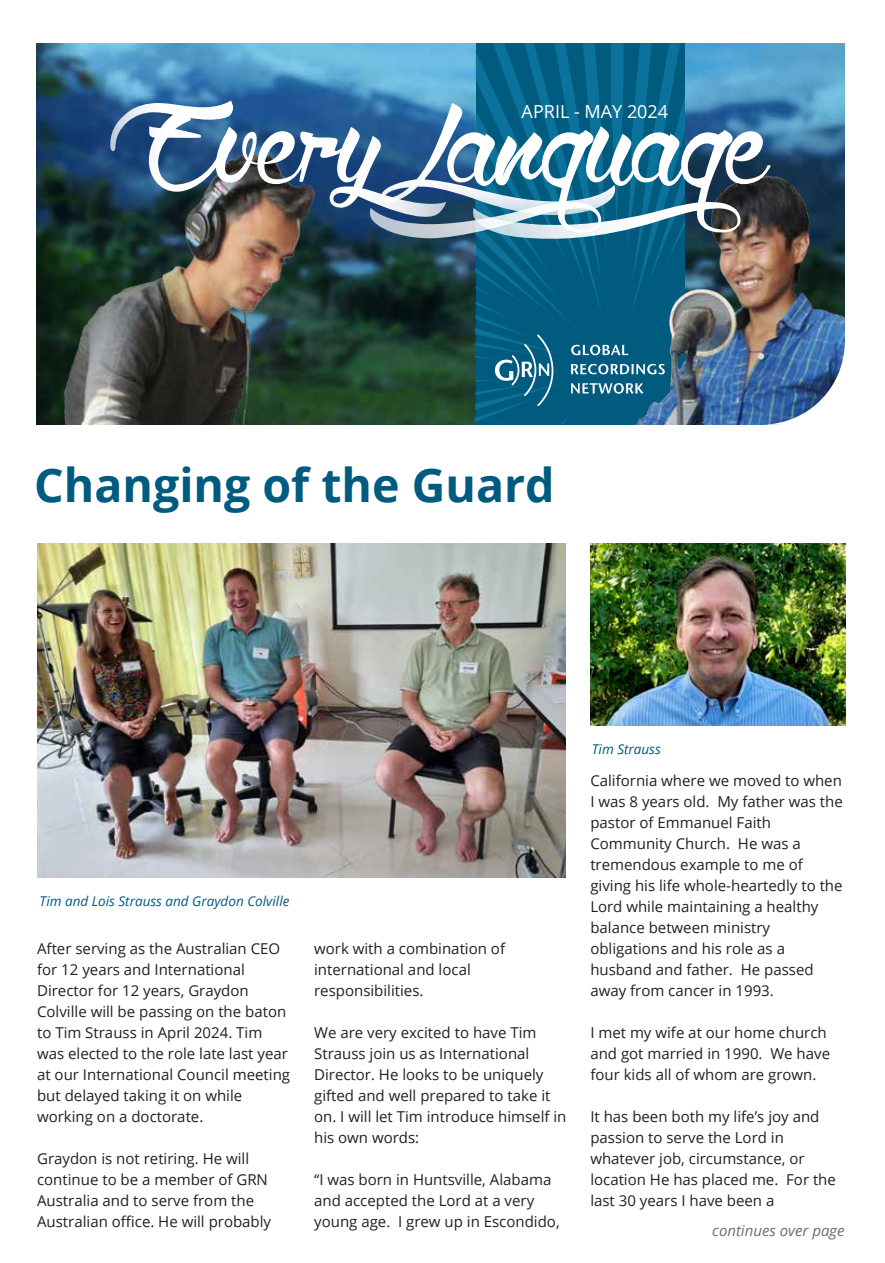
<style>
.page{position:relative;width:885px;height:1263px;background:#fff}
.page>*{position:absolute;margin:0;border:0;box-sizing:border-box;transform-origin:0 0}
.t1{font:700 46.5px "Open Sans";color:#005b7f}
.t2{font:18px "Open Sans";color:#fff}
.t3{font:15px/21px "Open Sans";color:#231f20}
.t4{font:italic 15px "Open Sans";color:#6d6e71}
.t5{font:italic 13.5px "Open Sans";color:#005b7f}
</style>
<div class="page">
<img style="left:590px;top:544px;width:255px;height:181px">
<img style="left:37px;top:544px;width:528px;height:333px">
<img style="left:36px;top:43px;width:808px;height:382px">
<img style="left:56px;top:147px;width:265px;height:278px">
<img style="left:594px;top:162px;width:250px;height:263px">
<svg style="left:475px;top:43px;width:209px;height:381px;background:#086185"></svg>
<img style="left:110px;top:101px;width:660px;height:140px">
<svg style="left:495px;top:334px;width:58px;height:72px;background:#287695"></svg>
<svg style="left:571px;top:345px;width:93px;height:49px;background:#357d99"></svg>
<img style="left:762px;top:342px;width:83px;height:83px">
<p class="t2" style="left:521px;top:99px;width:148px">APRIL - MAY 2024</p>
<h1 class="t1" style="left:34px;top:452px;width:522px">Changing of the Guard</h1>
<p class="t5" style="left:40px;top:892px;width:251px">Tim and Lois Strauss and Graydon Colville</p>
<p class="t3" style="left:37px;top:938px;width:254px">After serving as the Australian CEO for 12 years and International<br>Director for 12 years, Graydon<br>Colville will be passing on the baton to Tim Strauss in April 2024. Tim was elected to the role late last year at our International Council meeting but delayed taking it on while working on a doctorate.</p>
<p class="t3" style="left:37px;top:1148px;width:235px">Graydon is not retiring. He will continue to be a member of GRN<br>Australia and to serve from the<br>Australian office. He will probably</p>
<p class="t3" style="left:314px;top:938px;width:192px">work with a combination of international and local responsibilities.</p>
<p class="t3" style="left:314px;top:1022px;width:254px">We are very excited to have Tim<br>Strauss join us as International<br>Director. He looks to be uniquely gifted and well prepared to take it on. I will let Tim introduce himself in his own words:</p>
<p class="t3" style="left:314px;top:1169px;width:247px">“I was born in Huntsville, Alabama and accepted the Lord at a very young age. I grew up in Escondido,</p>
<p class="t5" style="left:592px;top:740px;width:70px">Tim Strauss</p>
<p class="t3" style="left:590px;top:770px;width:254px">California where we moved to when<br>I was 8 years old. My father was the pastor of Emmanuel Faith<br>Community Church. He was a tremendous example to me of giving his life whole-heartedly to the<br>Lord while maintaining a healthy balance between ministry obligations and his role as a husband and father. He passed away from cancer in 1993.</p>
<p class="t3" style="left:590px;top:1022px;width:241px">I met my wife at our home church and got married in 1990. We have four kids all of whom are grown.</p>
<p class="t3" style="left:590px;top:1106px;width:247px">It has been both my life’s joy and passion to serve the Lord in whatever job, circumstance, or location He has placed me. For the last 30 years I have been a</p>
<p class="t4" style="left:712px;top:1220px;width:134px">continues over page</p>
</div>
